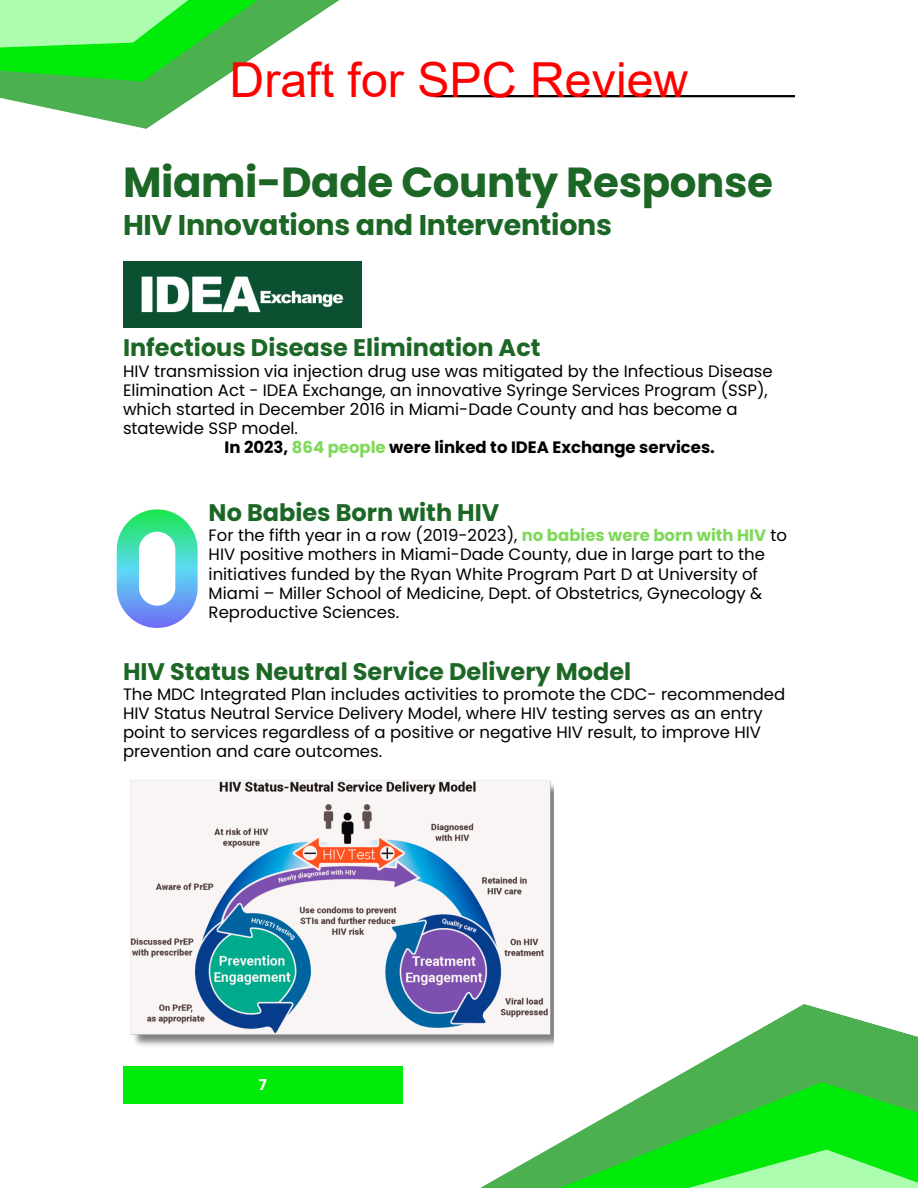
<style>
.page{position:relative;width:918px;height:1188px;background:#fff}
.page>*{position:absolute;margin:0;border:0;box-sizing:border-box;transform-origin:0 0}
.t1{font:48.3px "Arial";color:#f00}
.t2{font:700 42px "Poppins";letter-spacing:-.01em;color:#1c6725}
.t3{font:700 28.5px "Poppins";letter-spacing:-.01em;color:#1c6725}
.t4{font:700 24px "Poppins";color:#1c6725}
.t5{font:16.5px/19.2px "Poppins";color:#000}
.t6{font:700 16.5px "Poppins";color:#000}
.t7{font:700 15px "Poppins";color:#fff}
.s1{color:#7ed957}
.s2{font-weight:700;color:#7ed957}
</style>
<div class="page">
<svg style="left:0;top:0;width:494px;height:129px"></svg>
<hr style="left:435px;top:95px;width:360px;height:2px;background:#000">
<div style="left:123px;top:1066px;width:280px;height:38px;background:#00eb09"></div>
<img style="left:130px;top:780px;width:424px;height:266px">
<svg style="left:117px;top:509px;width:81px;height:119px"></svg>
<img style="left:123px;top:261px;width:239px;height:66px">
<svg style="left:282px;top:887px;width:272px;height:68px;fill:#faf5f5"></svg>
<svg style="left:282px;top:955px;width:563px;height:61px"></svg>
<svg style="left:282px;top:1016px;width:636px;height:172px"></svg>
<h1 class="t1" style="left:230px;top:47px;width:460px">Draft for SPC Review</h1>
<p class="t2" style="left:123px;top:153px;width:651px">Miami-Dade County Response</p>
<p class="t3" style="left:123px;top:205px;width:491px">HIV Innovations and Interventions</p>
<h2 class="t4" style="left:123px;top:331px;width:419px">Infectious Disease Elimination Act</h2>
<p class="t5" style="left:123px;top:361px;width:651px">HIV transmission via injection drug use was mitigated by the Infectious Disease Elimination Act - IDEA Exchange, an innovative Syringe Services Program (SSP), which started in December 2016 in Miami-Dade County and has become a statewide SSP model.</p>
<p class="t6" style="left:225px;top:436px;width:492px">In 2023, <span class="s1">864 people</span> were linked to IDEA Exchange services.</p>
<p class="t4" style="left:209px;top:496px;width:292px">No Babies Born with HIV</p>
<p class="t5" style="left:209px;top:526px;width:580px">For the fifth year in a row (2019-2023), <span class="s2">no babies were born with HIV</span> to HIV positive mothers in Miami-Dade County, due in large part to the initiatives funded by the Ryan White Program Part D at University of Miami – Miller School of Medicine, Dept. of Obstetrics, Gynecology &amp; Reproductive Sciences.</p>
<p class="t4" style="left:123px;top:654px;width:510px">HIV Status Neutral Service Delivery Model</p>
<p class="t5" style="left:123px;top:685px;width:664px">The MDC Integrated Plan includes activities to promote the CDC- recommended HIV Status Neutral Service Delivery Model, where HIV testing serves as an entry point to services regardless of a positive or negative HIV result, to improve HIV prevention and care outcomes.</p>
<h1 class="t7" style="left:259px;top:1074px;width:10px">7</h1>
</div>
